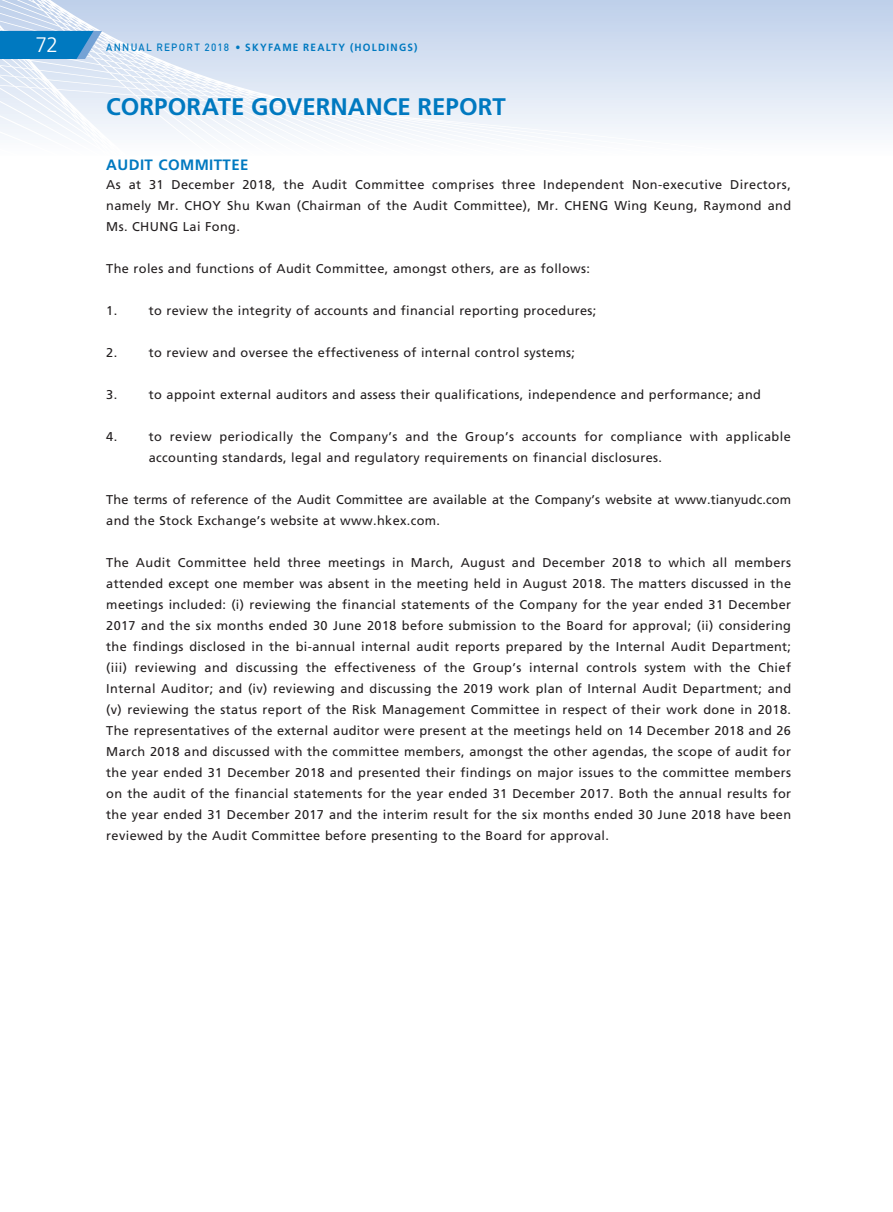
<style>
.page{position:relative;width:893px;height:1212px;background:#fff}
.page>*{position:absolute;margin:0;border:0;box-sizing:border-box;transform-origin:0 0}
.t1{font:700 24px "Frutiger LT Std";color:#0079c0}
.t2{font:300 21px "Frutiger LT Std";color:#fff}
.t3{font:700 15px "Frutiger LT Std";letter-spacing:.03em;color:#0079c0}
.t4{font:12.75px/21px "Frutiger LT Std";letter-spacing:.03em;color:#231f20;text-align:justify}
.t5{font:12.75px/21px "Frutiger LT Std";letter-spacing:.01em;color:#231f20}
.t6{font:700 10.5px "Frutiger LT Std";letter-spacing:.125em;color:#0079c0;scale:.95 1}
.s1{font-family:"DIN Pro";font-weight:500}
.s2{font-weight:300}
</style>
<div class="page">
<svg style="left:198px;top:0;width:695px;height:135px;background:#d9e3f2"></svg>
<svg style="left:0;top:0;width:198px;height:135px"></svg>
<h2 class="t2" style="left:35px;top:33px;width:24px">72</h2>
<p class="t6" style="left:106px;top:41px;width:329px"><span class="s1">ANNUAL REPORT 2018</span> <span class="s2">•</span> SKYFAME REALTY (HOLDINGS)</p>
<h1 class="t1" style="left:106px;top:92px;width:401px">CORPORATE GOVERNANCE REPORT</h1>
<p class="t3" style="left:106px;top:156px;width:144px">AUDIT COMMITTEE</p>
<p class="t4" style="left:106px;top:174px;width:686px">As at 31 December 2018, the Audit Committee comprises three Independent Non-executive Directors, namely Mr. CHOY Shu Kwan (Chairman of the Audit Committee), Mr. CHENG Wing Keung, Raymond and Ms. CHUNG Lai Fong.</p>
<p class="t4" style="left:106px;top:258px;width:485px">The roles and functions of Audit Committee, amongst others, are as follows:</p>
<p class="t4" style="left:106px;top:300px;width:12px">1.</p>
<p class="t4" style="left:149px;top:300px;width:449px">to review the integrity of accounts and financial reporting procedures;</p>
<p class="t4" style="left:106px;top:342px;width:12px">2.</p>
<p class="t4" style="left:149px;top:342px;width:428px">to review and oversee the effectiveness of internal control systems;</p>
<p class="t4" style="left:106px;top:384px;width:12px">3.</p>
<p class="t4" style="left:149px;top:384px;width:614px">to appoint external auditors and assess their qualifications, independence and performance; and</p>
<p class="t4" style="left:106px;top:426px;width:12px">4.</p>
<p class="t4" style="left:149px;top:426px;width:644px">to review periodically the Company’s and the Group’s accounts for compliance with applicable accounting standards, legal and regulatory requirements on financial disclosures.</p>
<p class="t5" style="left:106px;top:489px;width:686px">The terms of reference of the Audit Committee are available at the Company’s website at www.tianyudc.com and the Stock Exchange’s website at www.hkex.com.</p>
<p class="t4" style="left:106px;top:552px;width:686px">The Audit Committee held three meetings in March, August and December 2018 to which all members attended except one member was absent in the meeting held in August 2018. The matters discussed in the meetings included: (i) reviewing the financial statements of the Company for the year ended 31 December 2017 and the six months ended 30 June 2018 before submission to the Board for approval; (ii) considering the findings disclosed in the bi-annual internal audit reports prepared by the Internal Audit Department; (iii) reviewing and discussing the effectiveness of the Group’s internal controls system with the Chief Internal Auditor; and (iv) reviewing and discussing the 2019 work plan of Internal Audit Department; and (v) reviewing the status report of the Risk Management Committee in respect of their work done in 2018.<br>The representatives of the external auditor were present at the meetings held on 14 December 2018 and 26<br>March 2018 and discussed with the committee members, amongst the other agendas, the scope of audit for the year ended 31 December 2018 and presented their findings on major issues to the committee members on the audit of the financial statements for the year ended 31 December 2017. Both the annual results for the year ended 31 December 2017 and the interim result for the six months ended 30 June 2018 have been reviewed by the Audit Committee before presenting to the Board for approval.</p>
</div>
